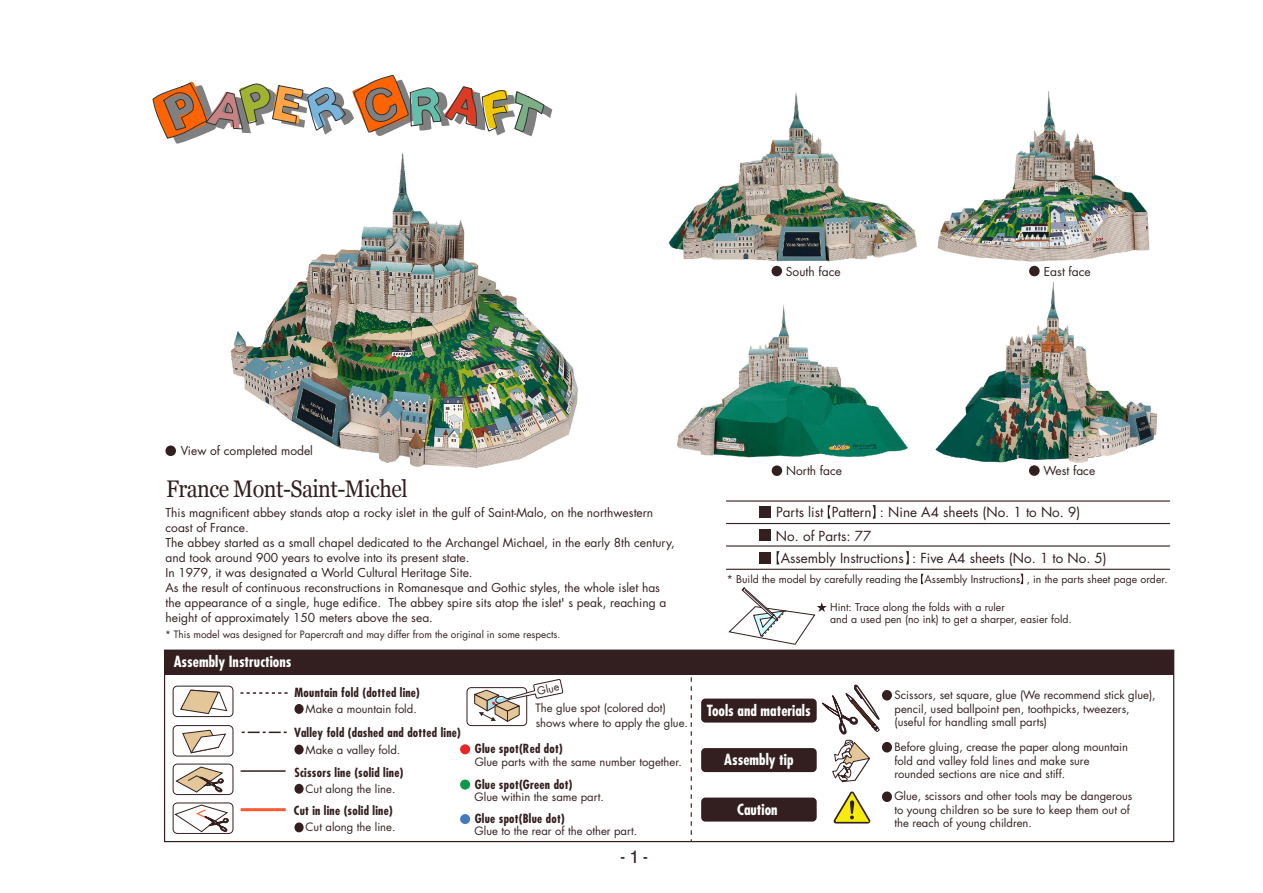
<style>
.page{position:relative;width:1263px;height:893px;background:#fff}
.page>*{position:absolute;margin:0;border:0;box-sizing:border-box;transform-origin:0 0}
.t1{font:24px "Georgia";letter-spacing:-.025em;color:#331f1f;scale:.9 1}
.t2{font:500 18px "Helvetica";color:#331f1f;scale:.8 1}
.t3{font:700 condensed 15px "Futura";color:#fff}
.t4{font:13.5px "Futura";color:#331f1f}
.t5{font:700 condensed 12.3px "Futura";letter-spacing:.02em;color:#331f1f}
.t6{font:12px/15px "Futura";color:#331f1f}
.t7{font:11.25px/13.5px "Futura";color:#331f1f}
.t8{font:10.5px/12px "Futura";color:#331f1f}
.t9{font:9.9px "Futura";color:#331f1f}
</style>
<div class="page">
<img style="left:230px;top:153px;width:348px;height:315px">
<img style="left:677px;top:304px;width:231px;height:154px">
<img style="left:935px;top:281px;width:223px;height:182px">
<img style="left:937px;top:91px;width:212px;height:170px">
<img style="left:669px;top:92px;width:248px;height:170px">
<svg style="left:152px;top:75px;width:400px;height:69px"></svg>
<hr style="left:726px;top:500px;width:444px;height:2px;background:#331f1f">
<hr style="left:726px;top:523px;width:444px;height:1px;background:#331f1f">
<hr style="left:726px;top:545px;width:444px;height:2px;background:#331f1f">
<hr style="left:726px;top:569px;width:444px;height:1px;background:#331f1f">
<div style="left:165px;top:446px;width:11px;height:10px;background:#331f1f;border-radius:50%"></div>
<div style="left:771px;top:266px;width:11px;height:10px;background:#331f1f;border-radius:50%"></div>
<div style="left:1029px;top:266px;width:11px;height:10px;background:#331f1f;border-radius:50%"></div>
<div style="left:772px;top:465px;width:10px;height:11px;background:#331f1f;border-radius:50%"></div>
<div style="left:1029px;top:465px;width:11px;height:11px;background:#331f1f;border-radius:50%"></div>
<svg style="left:921px;top:574px;width:3px;height:10px"></svg>
<svg style="left:1020px;top:574px;width:3px;height:10px"></svg>
<svg style="left:728px;top:587px;width:99px;height:58px"></svg>
<svg style="left:828px;top:505px;width:3px;height:14px"></svg>
<svg style="left:872px;top:505px;width:3px;height:14px"></svg>
<svg style="left:777px;top:551px;width:3px;height:13px"></svg>
<svg style="left:906px;top:551px;width:3px;height:13px"></svg>
<div style="left:759px;top:506px;width:12px;height:12px;background:#331f1f"></div>
<div style="left:759px;top:530px;width:12px;height:11px;background:#331f1f"></div>
<div style="left:759px;top:552px;width:12px;height:12px;background:#331f1f"></div>
<div style="left:164px;top:650px;width:1010px;height:192px;background:#fff;border:1px solid #331f1f"></div>
<svg style="left:691px;top:677px;width:1px;height:165px"></svg>
<svg style="left:180px;top:689px;width:48px;height:25px"></svg>
<svg style="left:182px;top:729px;width:44px;height:25px"></svg>
<hr style="left:241px;top:770px;width:45px;height:2px;background:#331f1f">
<hr style="left:241px;top:808px;width:45px;height:3px;background:#ff5933">
<svg style="left:240px;top:692px;width:48px;height:2px"></svg>
<svg style="left:242px;top:732px;width:45px;height:1px"></svg>
<div style="left:173px;top:686px;width:60px;height:31px;border:1px solid #331f1f;border-radius:4px"></div>
<div style="left:173px;top:725px;width:60px;height:31px;border:1px solid #331f1f;border-radius:4px"></div>
<div style="left:173px;top:764px;width:60px;height:31px;border:1px solid #331f1f;border-radius:4px"></div>
<div style="left:467px;top:687px;width:60px;height:39px;border:1px solid #331f1f;border-radius:4px"></div>
<div style="left:701px;top:699px;width:116px;height:24px;background:#331f1f;border-radius:4px"></div>
<div style="left:701px;top:748px;width:116px;height:24px;background:#331f1f;border-radius:4px"></div>
<div style="left:701px;top:798px;width:116px;height:24px;background:#331f1f;border-radius:4px"></div>
<svg style="left:833px;top:791px;width:38px;height:32px"></svg>
<svg style="left:822px;top:684px;width:58px;height:99px"></svg>
<svg style="left:473px;top:679px;width:90px;height:44px"></svg>
<svg style="left:175px;top:766px;width:49px;height:27px"></svg>
<div style="left:173px;top:803px;width:60px;height:31px;border:1px solid #331f1f;border-radius:4px"></div>
<svg style="left:174px;top:804px;width:55px;height:29px"></svg>
<div style="left:165px;top:650px;width:1009px;height:24px;background:#331f1f"></div>
<div style="left:882px;top:690px;width:10px;height:10px;background:#331f1f;border-radius:50%"></div>
<div style="left:882px;top:742px;width:10px;height:10px;background:#331f1f;border-radius:50%"></div>
<div style="left:882px;top:791px;width:10px;height:11px;background:#331f1f;border-radius:50%"></div>
<div style="left:294px;top:704px;width:10px;height:10px;background:#331f1f;border-radius:50%"></div>
<div style="left:460px;top:744px;width:10px;height:10px;background:#ec2426;border-radius:50%"></div>
<div style="left:460px;top:780px;width:10px;height:10px;background:#0d9a48;border-radius:50%"></div>
<div style="left:460px;top:814px;width:10px;height:10px;background:#447bbf;border-radius:50%"></div>
<div style="left:294px;top:745px;width:10px;height:10px;background:#331f1f;border-radius:50%"></div>
<div style="left:294px;top:784px;width:10px;height:10px;background:#331f1f;border-radius:50%"></div>
<div style="left:294px;top:822px;width:10px;height:10px;background:#331f1f;border-radius:50%"></div>
<p class="t6" style="left:786px;top:264px;width:56px">South face</p>
<p class="t6" style="left:1044px;top:264px;width:48px">East face</p>
<p class="t6" style="left:181px;top:444px;width:134px">View of completed model</p>
<h1 class="t1" style="left:166px;top:475px;width:270px">France Mont-Saint-Michel</h1>
<p class="t6" style="left:166px;top:505px;width:511px">This magnificent abbey stands atop a rocky islet in the gulf of Saint-Malo, on the northwestern coast of France.<br>The abbey started as a small chapel dedicated to the Archangel Michael, in the early 8th century, and took around 900 years to evolve into its present state.<br>In 1979, it was designated a World Cultural Heritage Site.<br>As the result of continuous reconstructions in Romanesque and Gothic styles, the whole islet has the appearance of a single, huge edifice. The abbey spire sits atop the islet' s peak, reaching a height of approximately 150 meters above the sea.</p>
<p class="t9" style="left:165px;top:628px;width:397px">* This model was designed for Papercraft and may differ from the original in some respects.</p>
<p class="t3" style="left:174px;top:652px;width:119px">Assembly Instructions</p>
<p class="t5" style="left:294px;top:684px;width:127px">Mountain fold (dotted line)</p>
<p class="t5" style="left:294px;top:725px;width:168px">Valley fold (dashed and dotted line)</p>
<p class="t5" style="left:294px;top:764px;width:110px">Scissors line (solid line)</p>
<p class="t5" style="left:294px;top:803px;width:100px">Cut in line (solid line)</p>
<p class="t7" style="left:306px;top:702px;width:113px">Make a mountain fold.</p>
<p class="t7" style="left:306px;top:743px;width:96px">Make a valley fold.</p>
<p class="t7" style="left:306px;top:782px;width:91px">Cut along the line.</p>
<p class="t7" style="left:306px;top:821px;width:91px">Cut along the line.</p>
<p class="t8" style="left:536px;top:685px;width:23px;rotate:-12deg">Glue</p>
<p class="t7" style="left:536px;top:700px;width:154px;line-height:15px">The glue spot (colored dot) shows where to apply the glue.</p>
<p class="t5" style="left:475px;top:741px;width:89px">Glue spot(Red dot)</p>
<p class="t5" style="left:475px;top:777px;width:99px">Glue spot(Green dot)</p>
<p class="t5" style="left:475px;top:811px;width:91px">Glue spot(Blue dot)</p>
<p class="t7" style="left:475px;top:755px;width:209px">Glue parts with the same number together.</p>
<p class="t7" style="left:475px;top:790px;width:131px">Glue within the same part.</p>
<p class="t7" style="left:475px;top:825px;width:164px">Glue to the rear of the other part.</p>
<h2 class="t2" style="left:620px;top:845px;width:36px">-1-</h2>
<p class="t6" style="left:786px;top:463px;width:58px">North face</p>
<p class="t6" style="left:1043px;top:463px;width:53px">West face</p>
<p class="t4" style="left:776px;top:504px;width:306px">Parts list Pattern : Nine A4 sheets (No. 1 to No. 9)</p>
<p class="t4" style="left:781px;top:549px;width:328px">Assembly Instructions : Five A4 sheets (No. 1 to No. 5)</p>
<p class="t4" style="left:776px;top:527px;width:97px">No. of Parts: 77</p>
<p class="t8" style="left:727px;top:573px;width:442px">* Build the model by carefully reading the Assembly Instructions , in the parts sheet page order.</p>
<p class="t8" style="left:830px;top:601px;width:243px">Hint: Trace along the folds with a ruler<br>and a used pen (no ink) to get a sharper, easier fold.</p>
<p class="t3" style="left:707px;top:701px;width:105px">Tools and materials</p>
<p class="t3" style="left:724px;top:750px;width:71px">Assembly tip</p>
<p class="t3" style="left:737px;top:800px;width:42px">Caution</p>
<p class="t7" style="left:894px;top:688px;width:263px">Scissors, set square, glue (We recommend stick glue), pencil, used ballpoint pen, toothpicks, tweezers, (useful for handling small parts)</p>
<p class="t7" style="left:894px;top:740px;width:235px">Before gluing, crease the paper along mountain fold and valley fold lines and make sure rounded sections are nice and stiff.</p>
<p class="t7" style="left:894px;top:790px;width:240px">Glue, scissors and other tools may be dangerous to young children so be sure to keep them out of the reach of young children.</p>
</div>
